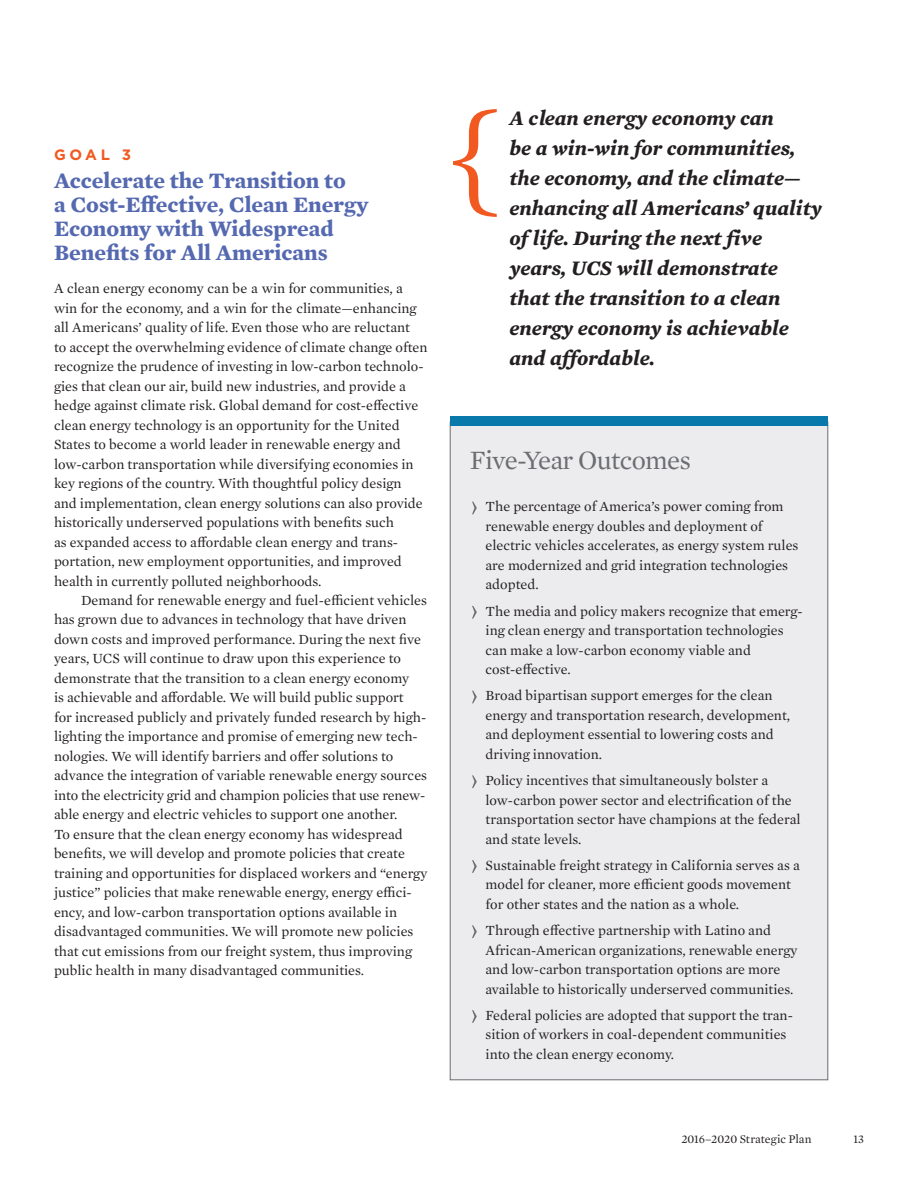
<style>
.page{position:relative;width:918px;height:1188px;background:#fff}
.page>*{position:absolute;margin:0;border:0;box-sizing:border-box;transform-origin:0 0}
.t1{font:118.35px "Mercury Text G1";color:#f15921}
.t2{font:27px "Mercury Text G1";letter-spacing:-.025em;color:#6c6d70}
.t3{font:700 22.5px/24px "Mercury Text G1";color:#5569b1}
.t4{font:italic 700 21px/30px "Mercury Text G1";color:#231f20}
.t5{font:700 15px "Gotham";color:#f15921}
.t6{font:14.25px/19.5px "Mercury Text G1";color:#231f20}
.t7{font:12px "Mercury Text G1";letter-spacing:-.005em;color:#231f20}
</style>
<div class="page">
<div style="left:450px;top:422px;width:378px;height:658px;background:#ececee"></div>
<svg style="left:472px;top:502px;width:5px;height:12px"></svg>
<svg style="left:472px;top:606px;width:5px;height:13px"></svg>
<svg style="left:472px;top:691px;width:5px;height:12px"></svg>
<svg style="left:472px;top:775px;width:5px;height:13px"></svg>
<svg style="left:472px;top:860px;width:5px;height:13px"></svg>
<svg style="left:472px;top:925px;width:5px;height:13px"></svg>
<svg style="left:472px;top:1010px;width:5px;height:13px"></svg>
<div style="left:450px;top:417px;width:378px;height:9px;background:#0879aa"></div>
<p class="t5" style="left:54px;top:144px;width:79px">goal 3</p>
<h3 class="t3" style="left:54px;top:168px;width:316px">Accelerate the Transition to<br>a Cost-Effective, Clean Energy<br>Economy with Widespread<br>Benefits for All Americans</h3>
<p class="t6" style="left:54px;top:278px;width:375px">A clean energy economy can be a win for communities, a win for the economy, and a win for the climate—enhancing all Americans’ quality of life. Even those who are reluctant<br>to accept the overwhelming evidence of climate change often recognize the prudence of investing in low-carbon technolo&shy;gies that clean our air, build new industries, and provide a hedge against climate risk. Global demand for cost-effective clean energy technology is an opportunity for the United States to become a world leader in renewable energy and low-carbon transportation while diversifying economies in key regions of the country. With thoughtful policy design and implementation, clean energy solutions can also provide historically underserved populations with benefits such<br>as expanded access to affordable clean energy and trans&shy;portation, new employment opportunities, and improved health in currently polluted neighborhoods.</p>
<p class="t6" style="left:54px;top:590px;width:375px;text-indent:27px">Demand for renewable energy and fuel-efficient vehicles has grown due to advances in technology that have driven down costs and improved performance. During the next five years, UCS will continue to draw upon this experience to demonstrate that the transition to a clean energy economy<br>is achievable and affordable. We will build public support<br>for increased publicly and privately funded research by high&shy;lighting the importance and promise of emerging new tech&shy;nologies. We will identify barriers and offer solutions to advance the integration of variable renewable energy sources into the electricity grid and champion policies that use renew&shy;able energy and electric vehicles to support one another.<br>To ensure that the clean energy economy has widespread benefits, we will develop and promote policies that create training and opportunities for displaced workers and “energy justice” policies that make renewable energy, energy effici&shy;ency, and low-carbon transportation options available in disadvantaged communities. We will promote new policies that cut emissions from our freight system, thus improving public health in many disadvantaged communities.</p>
<h1 class="t1" style="left:450px;top:72px;width:47px">{</h1>
<p class="t4" style="left:509px;top:103px;width:314px">A clean energy economy can<br>be a win-win for communities, the economy, and the climate— enhancing all Americans’ quality of life. During the next five years, UCS will demonstrate that the transition to a clean energy economy is achievable and affordable.</p>
<h2 class="t2" style="left:470px;top:440px;width:222px">Five-Year Outcomes</h2>
<p class="t6" style="left:486px;top:496px;width:314px">The percentage of America’s power coming from renewable energy doubles and deployment of electric vehicles accelerates, as energy system rules are modernized and grid integration technologies adopted.</p>
<p class="t6" style="left:486px;top:600px;width:319px">The media and policy makers recognize that emerg&shy;ing clean energy and transportation technologies can make a low-carbon economy viable and cost-effective.</p>
<p class="t6" style="left:486px;top:685px;width:306px">Broad bipartisan support emerges for the clean energy and transportation research, development, and deployment essential to lowering costs and driving innovation.</p>
<p class="t6" style="left:486px;top:770px;width:317px">Policy incentives that simultaneously bolster a low-carbon power sector and electrification of the transportation sector have champions at the federal and state levels.</p>
<p class="t6" style="left:486px;top:855px;width:316px">Sustainable freight strategy in California serves as a model for cleaner, more efficient goods movement for other states and the nation as a whole.</p>
<p class="t6" style="left:486px;top:920px;width:313px">Through effective partnership with Latino and African-American organizations, renewable energy and low-carbon transportation options are more available to historically underserved communities.</p>
<p class="t6" style="left:486px;top:1005px;width:309px">Federal policies are adopted that support the tran&shy;sition of workers in coal-dependent communities into the clean energy economy.</p>
<p class="t7" style="left:681px;top:1130px;width:132px">2016–2020 Strategic Plan</p>
<p class="t7" style="left:853px;top:1130px;width:12px">13</p>
</div>
